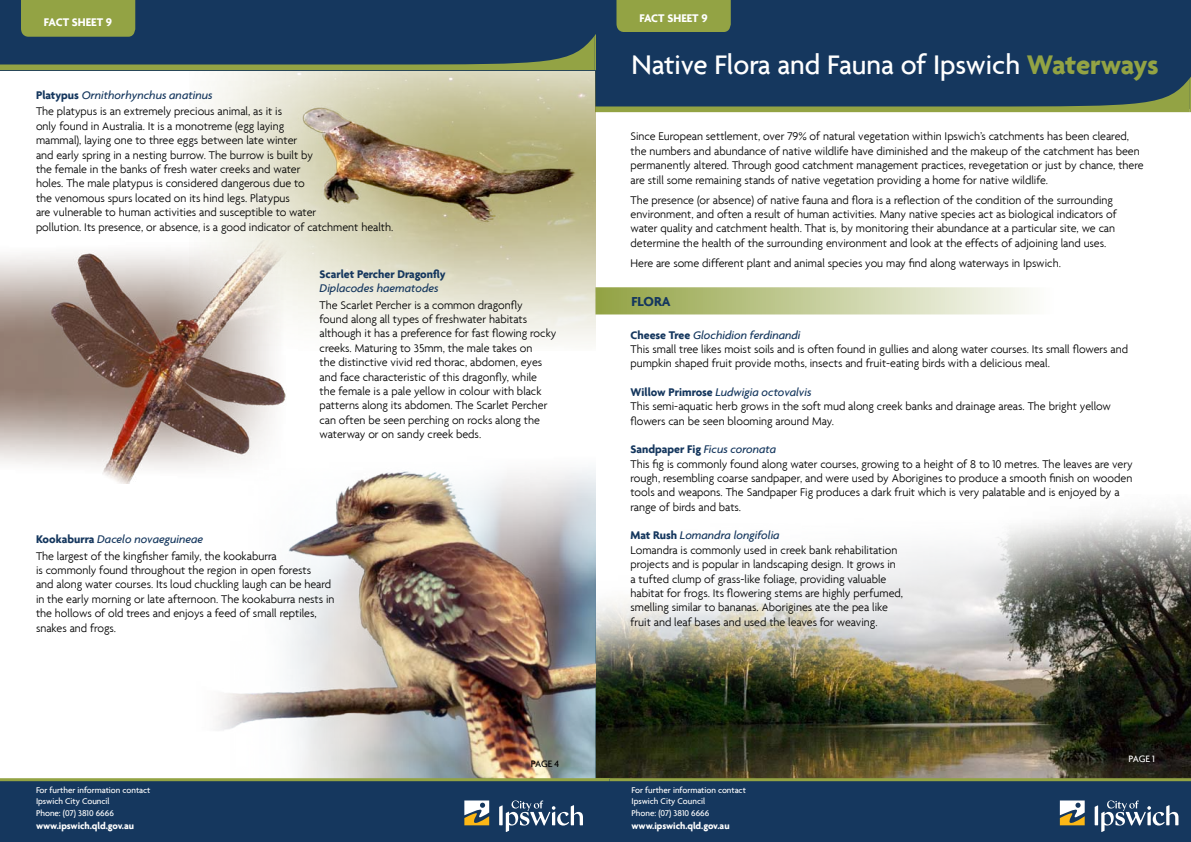
<style>
.page{position:relative;width:1191px;height:842px;background:#fff}
.page>*{position:absolute;margin:0;border:0;box-sizing:border-box;transform-origin:0 0}
.t1{font:500 29px "Agenda";color:#fff}
.t2{font:700 14px "Agenda";color:#15375e}
.t3{font:300 12px/14.4px "Agenda";color:#000}
.t4{font:700 12px "Agenda";color:#15375e}
.t5{font:700 12px "Agenda";color:#fff}
.t6{font:italic 500 12px "Agenda";color:#15375e}
.t7{font:700 10px "Agenda";color:#fff}
.t8{font:500 10px "Agenda";color:#fff}
.t9{font:500 10px "Agenda";color:#000}
.t10{font:500 9px/10.8px "Agenda";color:#fff}
.s1{font-weight:700;color:#15375e}
.s2{font-weight:500;font-style:italic;color:#15375e}
.s3{font-weight:700;color:#93a344}
</style>
<div class="page">
<img style="left:595px;top:495px;width:596px;height:283px">
<div style="left:595px;top:780px;width:596px;height:62px;background:#15375e"></div>
<hr style="left:595px;top:778px;width:596px;height:3px;background:#93a344">
<svg style="left:1094px;top:800px;width:84px;height:32px"></svg>
<svg style="left:1059px;top:800px;width:25px;height:26px"></svg>
<svg style="left:595px;top:287px;width:434px;height:27px;background:#c5ce9c"></svg>
<img style="left:200px;top:112px;width:395px;height:230px">
<img style="left:0;top:241px;width:306px;height:243px">
<img style="left:155px;top:444px;width:440px;height:334px">
<div style="left:0;top:780px;width:609px;height:62px;background:#15375e"></div>
<hr style="left:0;top:778px;width:609px;height:3px;background:#93a344">
<svg style="left:0;top:0;width:1191px;height:112px;background:#4a6370"></svg>
<svg style="left:499px;top:800px;width:84px;height:32px"></svg>
<svg style="left:464px;top:800px;width:25px;height:26px"></svg>
<p class="t5" style="left:44px;top:15px;width:70px">FACT SHEET 9</p>
<p class="t3" style="left:36px;top:87px;width:247px;line-height:16.4px"><span class="s1">Platypus</span> <span class="s2">Ornithorhynchus anatinus<br></span>The platypus is an extremely precious animal, as it is</p>
<p class="t3" style="left:36px;top:118px;width:359px">only found in Australia. It is a monotreme (egg laying<br>mammal), laying one to three eggs between late winter<br>and early spring in a nesting burrow. The burrow is built by<br>the female in the banks of fresh water creeks and water<br>holes. The male platypus is considered dangerous due to<br>the venomous spurs located on its hind legs. Platypus<br>are vulnerable to human activities and susceptible to water<br>pollution. Its presence, or absence, is a good indicator of catchment health.</p>
<p class="t4" style="left:319px;top:267px;width:128px">Scarlet Percher Dragonfly</p>
<p class="t6" style="left:319px;top:281px;width:121px">Diplacodes haematodes</p>
<p class="t3" style="left:319px;top:297px;width:238px">The Scarlet Percher is a common dragonfly<br>found along all types of freshwater habitats although it has a preference for fast flowing rocky creeks. Maturing to 35mm, the male takes on<br>the distinctive vivid red thorac, abdomen, eyes and face characteristic of this dragonfly, while<br>the female is a pale yellow in colour with black patterns along its abdomen. The Scarlet Percher can often be seen perching on rocks along the waterway or on sandy creek beds.</p>
<p class="t3" style="left:36px;top:531px;width:242px;line-height:16.4px"><span class="s1">Kookaburra</span> <span class="s2">Dacelo novaeguineae<br></span>The largest of the kingfisher family, the kookaburra</p>
<p class="t3" style="left:36px;top:563px;width:300px">is commonly found throughout the region in open forests<br>and along water courses. Its loud chuckling laugh can be heard in the early morning or late afternoon. The kookaburra nests in the hollows of old trees and enjoys a feed of small reptiles, snakes and frogs.</p>
<p class="t10" style="left:36px;top:785px;width:116px">For further information contact<br>Ipswich City Council</p>
<p class="t10" style="left:36px;top:807px;width:79px">Phone: (07) 3810 6666</p>
<p class="t7" style="left:36px;top:820px;width:100px">www.ipswich.qld.gov.au</p>
<p class="t9" style="left:531px;top:758px;width:30px">PAGE 4</p>
<p class="t5" style="left:639px;top:10px;width:70px">FACT SHEET 9</p>
<h1 class="t1" style="left:631px;top:47px;width:528px">Native Flora and Fauna of Ipswich <span class="s3">Waterways</span></h1>
<p class="t3" style="left:630px;top:129px;width:514px">Since European settlement, over 79% of natural vegetation within Ipswich’s catchments has been cleared, the numbers and abundance of native wildlife have diminished and the makeup of the catchment has been permanently altered. Through good catchment management practices, revegetation or just by chance, there are still some remaining stands of native vegetation providing a home for native wildlife.</p>
<p class="t3" style="left:630px;top:192px;width:488px">The presence (or absence) of native fauna and flora is a reflection of the condition of the surrounding environment, and often a result of human activities. Many native species act as biological indicators of water quality and catchment health. That is, by monitoring their abundance at a particular site, we can determine the health of the surrounding environment and look at the effects of adjoining land uses.</p>
<p class="t3" style="left:630px;top:256px;width:432px">Here are some different plant and animal species you may find along waterways in Ipswich.</p>
<p class="t2" style="left:631px;top:293px;width:41px">FLORA</p>
<p class="t3" style="left:630px;top:327px;width:499px"><span class="s1">Cheese Tree</span> <span class="s2">Glochidion ferdinandi<br></span>This small tree likes moist soils and is often found in gullies and along water courses. Its small flowers and pumpkin shaped fruit provide moths, insects and fruit-eating birds with a delicious meal.</p>
<p class="t3" style="left:630px;top:385px;width:482px"><span class="s1">Willow Primrose</span> <span class="s2">Ludwigia octovalvis<br></span>This semi-aquatic herb grows in the soft mud along creek banks and drainage areas. The bright yellow flowers can be seen blooming around May.</p>
<p class="t3" style="left:630px;top:442px;width:504px"><span class="s1">Sandpaper Fig</span> <span class="s2">Ficus coronata<br></span>This fig is commonly found along water courses, growing to a height of 8 to 10 metres. The leaves are very rough, resembling coarse sandpaper, and were used by Aborigines to produce a smooth finish on wooden tools and weapons. The Sandpaper Fig produces a dark fruit which is very palatable and is enjoyed by a range of birds and bats.</p>
<p class="t3" style="left:630px;top:528px;width:274px"><span class="s1">Mat Rush</span> <span class="s2">Lomandra longifolia<br></span>Lomandra is commonly used in creek bank rehabilitation projects and is popular in landscaping design. It grows in a tufted clump of grass-like foliage, providing valuable habitat for frogs. Its flowering stems are highly perfumed, smelling similar to bananas. Aborigines ate the pea like fruit and leaf bases and used the leaves for weaving.</p>
<p class="t10" style="left:631px;top:785px;width:116px">For further information contact<br>Ipswich City Council</p>
<p class="t10" style="left:631px;top:807px;width:79px">Phone: (07) 3810 6666</p>
<p class="t7" style="left:631px;top:820px;width:99px">www.ipswich.qld.gov.au</p>
<p class="t8" style="left:1128px;top:753px;width:28px">PAGE 1</p>
</div>
